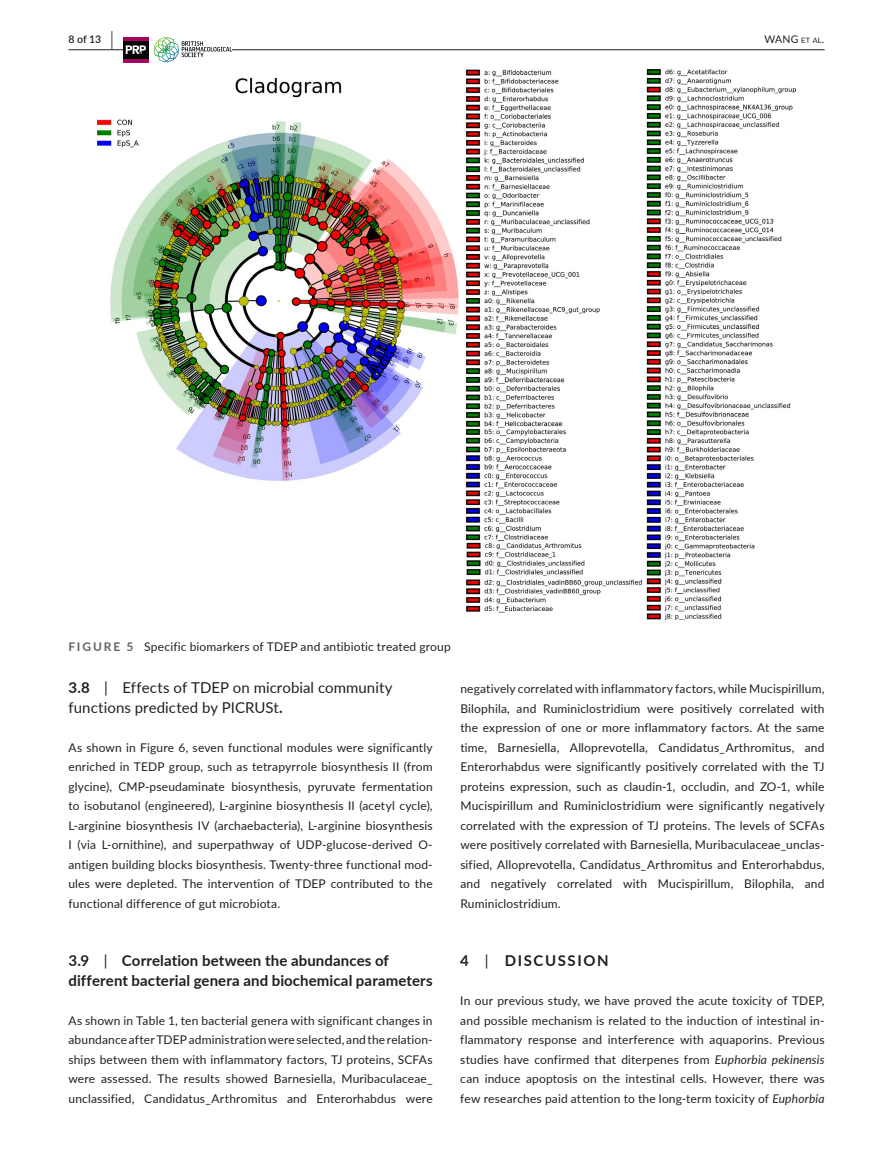
<style>
.page{position:relative;width:893px;height:1174px;background:#fff}
.page>*{position:absolute;margin:0;border:0;box-sizing:border-box;transform-origin:0 0}
.t1{font:700 15px/19.5px "Lato";letter-spacing:.01em;color:#231f20}
.t2{font:15px/19.5px "Lato";letter-spacing:.005em;color:#231f20}
.t3{font:700 15px "Lato";letter-spacing:.11em;color:#231f20}
.t4{font:12px/19.5px "Lato";letter-spacing:.015em;color:#231f20;text-align:justify}
.t5{font:10.5px "Lato";color:#231f20}
.t6{font:600 10.5px "Lato";color:#231f20}
.s1{font-size:19.5px}
.s2{font-size:7.35px}
.s3{font-weight:700;color:#636366}
.s4{font-weight:700}
.s5{font-weight:400}
.s6{font-style:italic}
</style>
<div class="page">
<hr style="left:68px;top:49px;width:756px;height:1px;background:#231f20">
<div style="left:123px;top:37px;width:109px;height:25px;background:#fff"></div>
<div style="left:123px;top:37px;width:26px;height:25px;background:#070606"></div>
<hr style="left:123px;top:37px;width:26px;height:3px;background:#a60660">
<hr style="left:123px;top:59px;width:26px;height:3px;background:#a60660">
<svg style="left:126px;top:45px;width:20px;height:9px"></svg>
<svg style="left:154px;top:37px;width:78px;height:25px"></svg>
<img style="left:98px;top:69px;width:697px;height:550px">
<p class="t6" style="left:68px;top:31px;width:46px">8 of 13 <span class="s1">|</span></p>
<p class="t5" style="left:764px;top:31px;width:61px">WANG <span class="s2">et al</span>.</p>
<p class="t4" style="left:68px;top:636px;width:384px"><span class="s3">FIGURE 5</span> Specific biomarkers of TDEP and antibiotic treated group</p>
<p class="t2" style="left:68px;top:677px;width:326px"><span class="s4">3.8</span> | Effects of TDEP on microbial community functions predicted by PICRUSt<span class="s4">.</span></p>
<p class="t4" style="left:68px;top:737px;width:366px">As shown in Figure 6, seven functional modules were significantly enriched in TEDP group, such as tetrapyrrole biosynthesis II (from glycine), CMP-pseudaminate biosynthesis, pyruvate fermentation to isobutanol (engineered), L-arginine biosynthesis II (acetyl cycle), L-arginine biosynthesis IV (archaebacteria), L-arginine biosynthesis I (via L-ornithine), and superpathway of UDP-glucose-derived O&shy;antigen building blocks biosynthesis. Twenty-three functional mod&shy;ules were depleted. The intervention of TDEP contributed to the functional difference of gut microbiota.</p>
<p class="t4" style="left:460px;top:678px;width:366px">negatively correlated with inflammatory factors, while Mucispirillum, Bilophila, and Ruminiclostridium were positively correlated with the expression of one or more inflammatory factors. At the same time, Barnesiella, Alloprevotella, Candidatus_Arthromitus, and Enterorhabdus were significantly positively correlated with the TJ proteins expression, such as claudin-1, occludin, and ZO-1, while Mucispirillum and Ruminiclostridium were significantly negatively correlated with the expression of TJ proteins. The levels of SCFAs were positively correlated with Barnesiella, Muribaculaceae_unclas&shy;sified, Alloprevotella, Candidatus_Arthromitus and Enterorhabdus, and negatively correlated with Mucispirillum, Bilophila, and Ruminiclostridium.</p>
<p class="t1" style="left:68px;top:950px;width:366px">3.9 <span class="s5">|</span> Correlation between the abundances of different bacterial genera and biochemical parameters</p>
<p class="t4" style="left:68px;top:1010px;width:366px">As shown in Table 1, ten bacterial genera with significant changes in abundanceafterTDEPadministrationwereselected, andtherelation&shy;ships between them with inflammatory factors, TJ proteins, SCFAs were assessed. The results showed Barnesiella, Muribaculaceae_ unclassified, Candidatus_Arthromitus and Enterorhabdus were</p>
<p class="t3" style="left:460px;top:950px;width:150px">4 <span class="s5">|</span> DISCUSSION</p>
<p class="t4" style="left:460px;top:990px;width:366px">In our previous study, we have proved the acute toxicity of TDEP, and possible mechanism is related to the induction of intestinal in&shy;flammatory response and interference with aquaporins. Previous studies have confirmed that diterpenes from <span class="s6">Euphorbia pekinensis </span>can induce apoptosis on the intestinal cells. However, there was few researches paid attention to the long-term toxicity of <span class="s6">Euphorbia</span></p>
</div>
